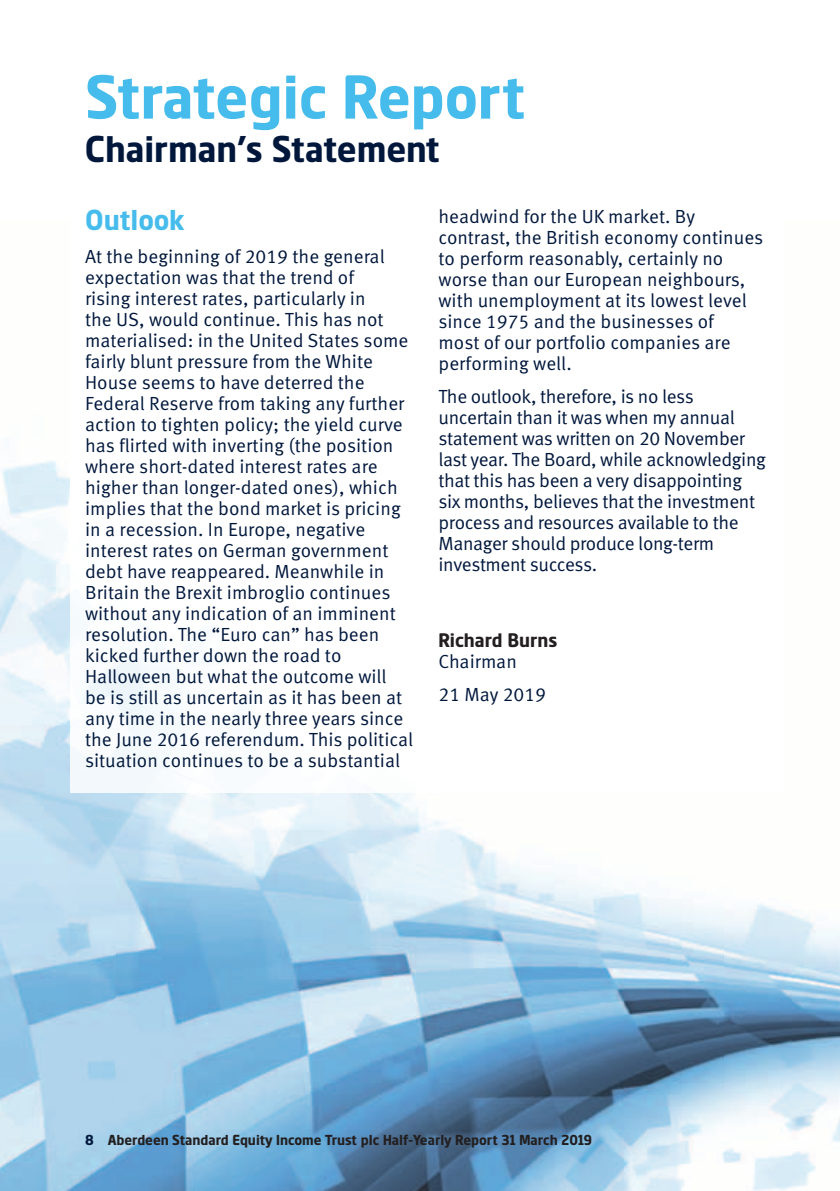
<style>
.page{position:relative;width:840px;height:1191px;background:#fff}
.page>*{position:absolute;margin:0;border:0;box-sizing:border-box;transform-origin:0 0}
.t1{font:700 60px "Standard Life";color:#46bcec}
.t2{font:700 36px "Standard Life";color:#00173c}
.t3{font:700 28px "Standard Life";color:#46bcec}
.t4{font:19px/21px "Meta Standard Life Pro TF Norm";color:#00173c}
.t5{font:19px/21px "Meta Standard Life Pro TF Norm";letter-spacing:-.02em;color:#00173c}
.t6{font:700 19px "Standard Life";color:#231f20}
.t7{font:700 14px "Standard Life";color:#231f20}
.s1{color:#00173c}
</style>
<div class="page">
<img style="left:0;top:461px;width:116px;height:730px">
<img style="left:723px;top:904px;width:116px;height:287px">
<img style="left:116px;top:792px;width:607px;height:399px">
<img style="left:71px;top:461px;width:120px;height:331px">
<h1 class="t1" style="left:85px;top:76px;width:441px">Strategic Report</h1>
<h2 class="t2" style="left:85px;top:136px;width:356px">Chairman’s Statement</h2>
<h3 class="t3" style="left:85px;top:210px;width:101px">Outlook</h3>
<p class="t4" style="left:85px;top:248px;width:329px">At the beginning of 2019 the general expectation was that the trend of<br>rising interest rates, particularly in<br>the US, would continue. This has not materialised: in the United States some fairly blunt pressure from the White House seems to have deterred the Federal Reserve from taking any further action to tighten policy; the yield curve has flirted with inverting (the position where short-dated interest rates are higher than longer-dated ones), which implies that the bond market is pricing in a recession. In Europe, negative interest rates on German government debt have reappeared. Meanwhile in Britain the Brexit imbroglio continues without any indication of an imminent resolution. The “Euro can” has been kicked further down the road to Halloween but what the outcome will<br>be is still as uncertain as it has been at any time in the nearly three years since the June 2016 referendum. This political situation continues to be a substantial</p>
<p class="t4" style="left:438px;top:208px;width:326px">headwind for the UK market. By contrast, the British economy continues to perform reasonably, certainly no worse than our European neighbours, with unemployment at its lowest level since 1975 and the businesses of<br>most of our portfolio companies are performing well.</p>
<p class="t5" style="left:438px;top:388px;width:329px">The outlook, therefore, is no less uncertain than it was when my annual statement was written on 20 November last year. The Board, while acknowledging that this has been a very disappointing six months, believes that the investment process and resources available to the Manager should produce long-term investment success.</p>
<p class="t6" style="left:438px;top:634px;width:120px">Richard Burns</p>
<p class="t4" style="left:438px;top:647px;width:109px;line-height:32.4px">Chairman<br>21 May 2019</p>
<p class="t7" style="left:85px;top:1135px;width:508px"><span class="s1">8</span> Aberdeen Standard Equity Income Trust plc Half-Yearly Report 31 March 201 9</p>
</div>
